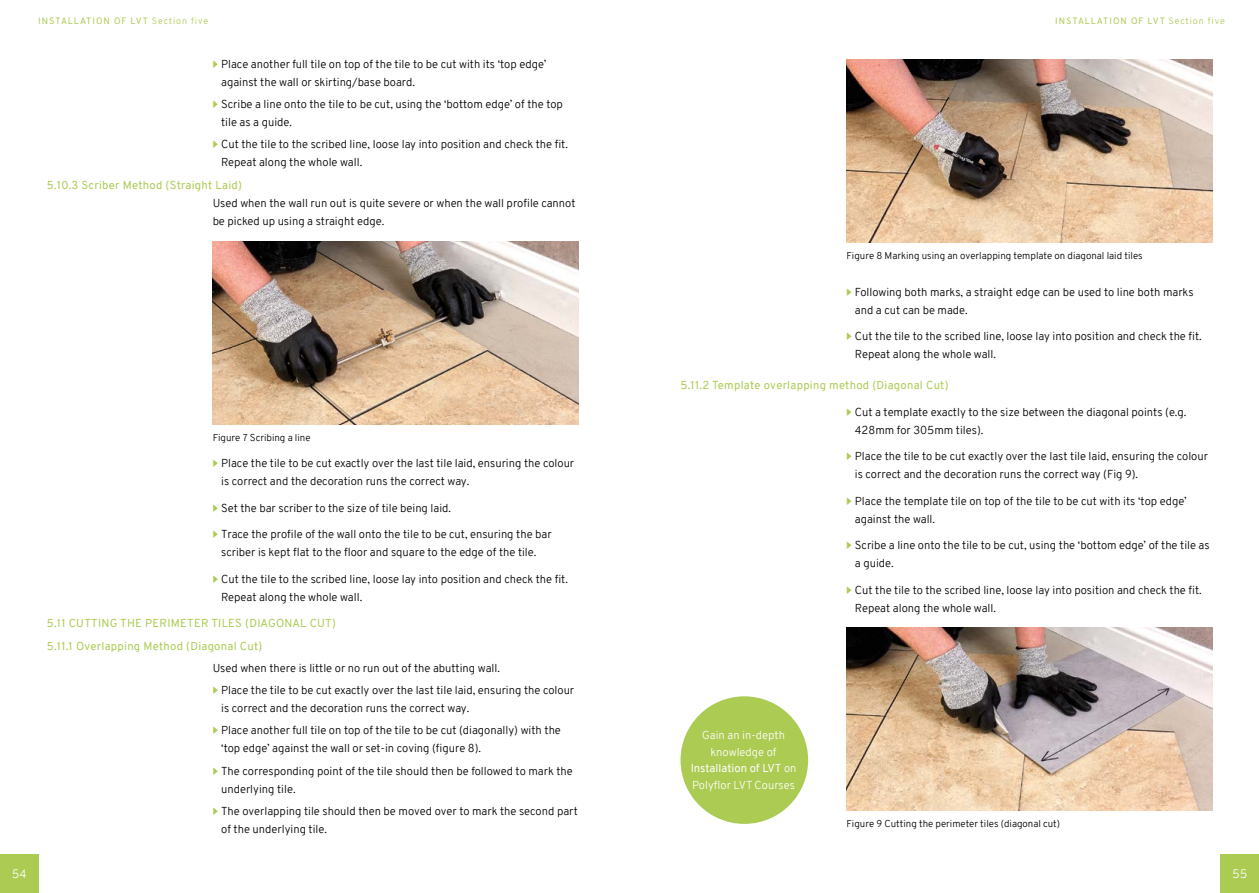
<style>
.page{position:relative;width:1259px;height:893px;background:#fff}
.page>*{position:absolute;margin:0;border:0;box-sizing:border-box;transform-origin:0 0}
.t1{font:300 12px "Overpass";color:#fff}
.t2{font:300 11.25px/18px "Overpass";color:#000}
.t3{font:11.25px/22.2px "Overpass";letter-spacing:.025em;color:#accb53}
.t4{font:300 11.25px/16.5px "Overpass";color:#fff;text-align:center}
.t5{font:300 9.75px "Overpass";color:#000}
.t6{font:9px "Overpass";letter-spacing:.11em;color:#accb53}
.s1{font-weight:300}
.s2{font-weight:400}
</style>
<div class="page">
<img style="left:213px;top:242px;width:365px;height:182px">
<img style="left:846px;top:627px;width:366px;height:183px">
<div style="left:680px;top:696px;width:128px;height:128px;background:#accb53;border-radius:50%"></div>
<img style="left:846px;top:60px;width:366px;height:182px">
<div style="left:1220px;top:855px;width:39px;height:38px;background:#accb53"></div>
<div style="left:0;top:855px;width:38px;height:38px;background:#accb53"></div>
<p class="t6" style="left:38px;top:14px;width:171px">INSTALLATION OF LVT <span class="s1">Section five</span></p>
<p class="t6" style="left:1055px;top:14px;width:171px">INSTALLATION OF LVT <span class="s1">Section five</span></p>
<p class="t2" style="left:221px;top:55px;width:326px">Place another full tile on top of the tile to be cut with its ‘top edge’ against the wall or skirting/base board.</p>
<p class="t2" style="left:221px;top:95px;width:343px">Scribe a line onto the tile to be cut, using the ‘bottom edge’ of the top tile as a guide.</p>
<p class="t2" style="left:221px;top:136px;width:348px">Cut the tile to the scribed line, loose lay into position and check the fit.<br>Repeat along the whole wall.</p>
<p class="t3" style="left:47px;top:174px;width:197px">5.10.3 Scriber Method (Straight Laid)</p>
<p class="t2" style="left:213px;top:194px;width:364px">Used when the wall run out is quite severe or when the wall profile cannot be picked up using a straight edge.</p>
<p class="t5" style="left:213px;top:430px;width:99px">Figure 7 Scribing a line</p>
<p class="t2" style="left:221px;top:454px;width:354px">Place the tile to be cut exactly over the last tile laid, ensuring the colour is correct and the decoration runs the correct way.</p>
<p class="t2" style="left:221px;top:499px;width:231px">Set the bar scriber to the size of tile being laid.</p>
<p class="t2" style="left:221px;top:525px;width:332px">Trace the profile of the wall onto the tile to be cut, ensuring the bar scriber is kept flat to the floor and square to the edge of the tile.</p>
<p class="t2" style="left:221px;top:570px;width:348px">Cut the tile to the scribed line, loose lay into position and check the fit.<br>Repeat along the whole wall.</p>
<p class="t3" style="left:47px;top:612px;width:291px">5.11 CUTTING THE PERIMETER TILES (DIAGONAL CUT)<br>5.11.1 Overlapping Method (Diagonal Cut)</p>
<p class="t2" style="left:221px;top:657px;width:354px;line-height:22.2px;text-indent:-9px">Used when there is little or no run out of the abutting wall.<br>Place the tile to be cut exactly over the last tile laid, ensuring the colour</p>
<p class="t2" style="left:221px;top:697px;width:341px;line-height:22.2px">is correct and the decoration runs the correct way.<br>Place another full tile on top of the tile to be cut (diagonally) with the</p>
<p class="t2" style="left:221px;top:737px;width:353px;line-height:22.2px">‘top edge’ against the wall or set-in coving (figure 8).<br>The corresponding point of the tile should then be followed to mark the</p>
<p class="t2" style="left:221px;top:778px;width:358px;line-height:22.2px">underlying tile.<br>The overlapping tile should then be moved over to mark the second part</p>
<p class="t2" style="left:221px;top:820px;width:107px">of the underlying tile.</p>
<p class="t5" style="left:846px;top:249px;width:298px">Figure 8 Marking using an overlapping template on diagonal laid tiles</p>
<p class="t2" style="left:855px;top:283px;width:340px">Following both marks, a straight edge can be used to line both marks and a cut can be made.</p>
<p class="t2" style="left:855px;top:327px;width:348px">Cut the tile to the scribed line, loose lay into position and check the fit.<br>Repeat along the whole wall.</p>
<p class="t3" style="left:680px;top:374px;width:270px">5.11.2 Template overlapping method (Diagonal Cut)</p>
<p class="t2" style="left:855px;top:403px;width:333px">Cut a template exactly to the size between the diagonal points (e.g.<br>428mm for 305mm tiles).</p>
<p class="t2" style="left:855px;top:447px;width:354px">Place the tile to be cut exactly over the last tile laid, ensuring the colour is correct and the decoration runs the correct way (Fig 9).</p>
<p class="t2" style="left:855px;top:492px;width:333px">Place the template tile on top of the tile to be cut with its ‘top edge’ against the wall.</p>
<p class="t2" style="left:855px;top:536px;width:356px">Scribe a line onto the tile to be cut, using the ‘bottom edge’ of the tile as a guide.</p>
<p class="t2" style="left:855px;top:581px;width:348px">Cut the tile to the scribed line, loose lay into position and check the fit.<br>Repeat along the whole wall.</p>
<p class="t4" style="left:690px;top:727px;width:107px">Gain an in-depth knowledge of<br><span class="s2">Installation of LVT</span> on<br>Polyflor LVT Courses</p>
<p class="t5" style="left:846px;top:816px;width:215px">Figure 9 Cutting the perimeter tiles (diagonal cut)</p>
<p class="t1" style="left:12px;top:865px;width:16px">54</p>
<p class="t1" style="left:1232px;top:865px;width:17px">55</p>
</div>
